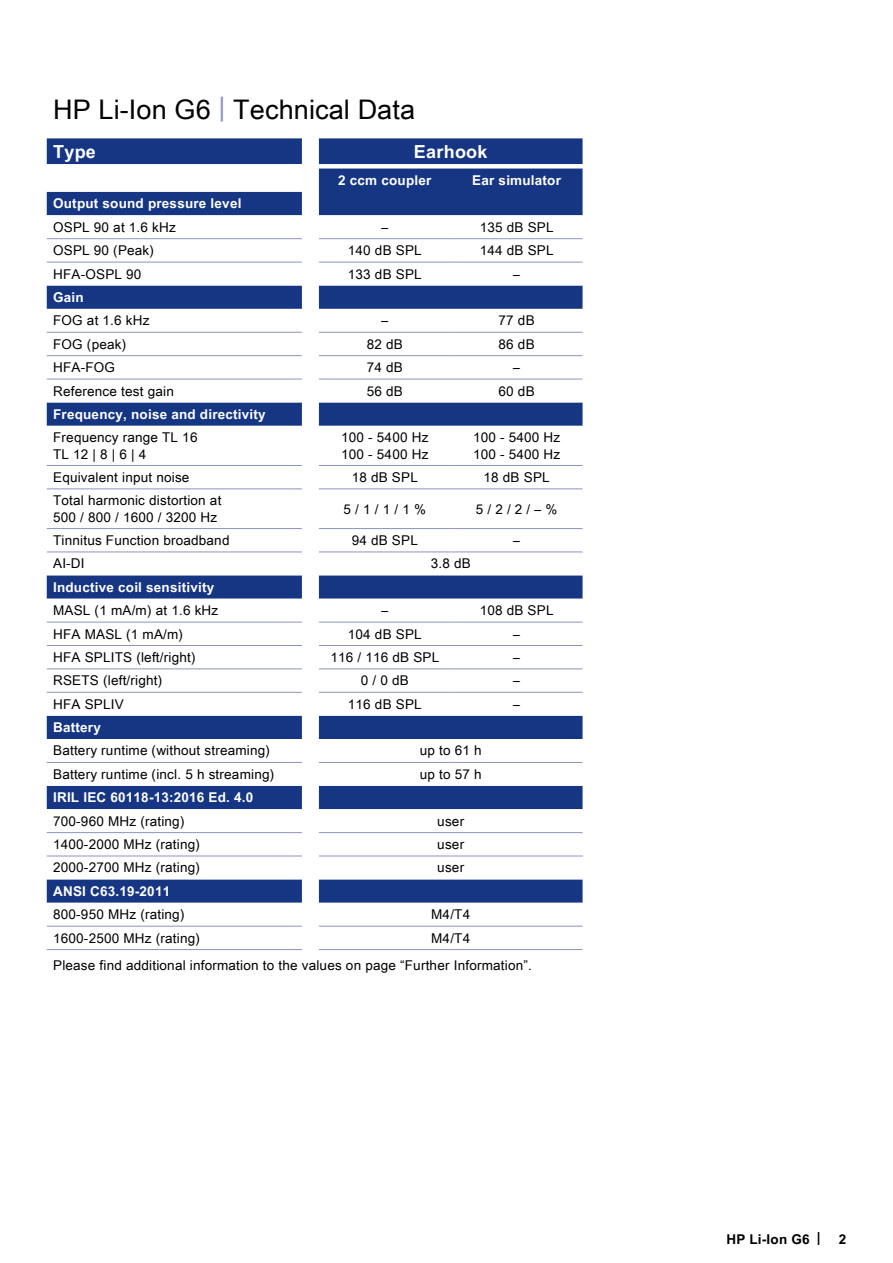
<style>
.page{position:relative;width:893px;height:1263px;background:#fff}
.page>*{position:absolute;margin:0;border:0;box-sizing:border-box;transform-origin:0 0}
.t1{font:27px "Arial Unicode MS";letter-spacing:.005em;color:#000}
.t2{font:700 18px "Arial Unicode MS";letter-spacing:.015em;color:#fff}
.t3{font:13.5px/17.2px "Arial Unicode MS";letter-spacing:.015em;color:#000}
.t4{font:700 13.5px "Arial Unicode MS";letter-spacing:.015em;color:#fff}
.t5{font:700 13.5px "Arial Unicode MS";letter-spacing:.015em;color:#000}
.s1{color:#8f93c0}
</style>
<div class="page">
<svg style="left:47px;top:138px;width:536px;height:765px;fill:#163683"></svg>
<svg style="left:47px;top:215px;width:255px;height:711px"></svg>
<svg style="left:319px;top:215px;width:264px;height:711px"></svg>
<hr style="left:47px;top:238px;width:255px;height:1px;background:#8f93c0">
<hr style="left:319px;top:238px;width:132px;height:1px;background:#8f93c0">
<hr style="left:451px;top:238px;width:132px;height:1px;background:#8f93c0">
<hr style="left:47px;top:262px;width:255px;height:1px;background:#8f93c0">
<hr style="left:319px;top:262px;width:132px;height:1px;background:#8f93c0">
<hr style="left:451px;top:262px;width:132px;height:1px;background:#8f93c0">
<hr style="left:47px;top:332px;width:255px;height:1px;background:#8f93c0">
<hr style="left:47px;top:355px;width:255px;height:1px;background:#8f93c0">
<hr style="left:319px;top:332px;width:132px;height:1px;background:#8f93c0">
<hr style="left:319px;top:355px;width:132px;height:1px;background:#8f93c0">
<hr style="left:451px;top:332px;width:132px;height:1px;background:#8f93c0">
<hr style="left:451px;top:355px;width:132px;height:1px;background:#8f93c0">
<hr style="left:47px;top:379px;width:255px;height:1px;background:#8f93c0">
<hr style="left:319px;top:379px;width:132px;height:1px;background:#8f93c0">
<hr style="left:451px;top:379px;width:132px;height:1px;background:#8f93c0">
<hr style="left:47px;top:465px;width:255px;height:1px;background:#8f93c0">
<hr style="left:47px;top:488px;width:255px;height:1px;background:#8f93c0">
<hr style="left:319px;top:465px;width:132px;height:1px;background:#8f93c0">
<hr style="left:319px;top:488px;width:132px;height:1px;background:#8f93c0">
<hr style="left:451px;top:465px;width:132px;height:1px;background:#8f93c0">
<hr style="left:451px;top:488px;width:132px;height:1px;background:#8f93c0">
<hr style="left:47px;top:528px;width:255px;height:1px;background:#8f93c0">
<hr style="left:319px;top:528px;width:132px;height:1px;background:#8f93c0">
<hr style="left:451px;top:528px;width:132px;height:1px;background:#8f93c0">
<hr style="left:47px;top:552px;width:255px;height:1px;background:#8f93c0">
<hr style="left:319px;top:552px;width:132px;height:1px;background:#8f93c0">
<hr style="left:451px;top:552px;width:132px;height:1px;background:#8f93c0">
<hr style="left:47px;top:622px;width:255px;height:1px;background:#8f93c0">
<hr style="left:47px;top:645px;width:255px;height:1px;background:#8f93c0">
<hr style="left:47px;top:668px;width:255px;height:1px;background:#8f93c0">
<hr style="left:319px;top:622px;width:132px;height:1px;background:#8f93c0">
<hr style="left:319px;top:645px;width:132px;height:1px;background:#8f93c0">
<hr style="left:319px;top:668px;width:132px;height:1px;background:#8f93c0">
<hr style="left:451px;top:622px;width:132px;height:1px;background:#8f93c0">
<hr style="left:451px;top:645px;width:132px;height:1px;background:#8f93c0">
<hr style="left:451px;top:668px;width:132px;height:1px;background:#8f93c0">
<hr style="left:47px;top:692px;width:255px;height:1px;background:#8f93c0">
<hr style="left:319px;top:692px;width:132px;height:1px;background:#8f93c0">
<hr style="left:451px;top:692px;width:132px;height:1px;background:#8f93c0">
<hr style="left:47px;top:762px;width:255px;height:1px;background:#8f93c0">
<hr style="left:319px;top:762px;width:132px;height:1px;background:#8f93c0">
<hr style="left:451px;top:762px;width:132px;height:1px;background:#8f93c0">
<hr style="left:47px;top:832px;width:255px;height:1px;background:#8f93c0">
<hr style="left:319px;top:832px;width:132px;height:1px;background:#8f93c0">
<hr style="left:451px;top:832px;width:132px;height:1px;background:#8f93c0">
<hr style="left:47px;top:856px;width:255px;height:1px;background:#8f93c0">
<hr style="left:319px;top:856px;width:132px;height:1px;background:#8f93c0">
<hr style="left:451px;top:856px;width:132px;height:1px;background:#8f93c0">
<hr style="left:47px;top:926px;width:255px;height:1px;background:#8f93c0">
<hr style="left:319px;top:926px;width:132px;height:1px;background:#8f93c0">
<hr style="left:451px;top:926px;width:132px;height:1px;background:#8f93c0">
<hr style="left:47px;top:949px;width:255px;height:1px;background:#8f93c0">
<hr style="left:319px;top:949px;width:132px;height:1px;background:#8f93c0">
<hr style="left:451px;top:949px;width:132px;height:1px;background:#8f93c0">
<h1 class="t1" style="left:53px;top:90px;width:363px">HP Li-Ion G6 <span class="s1">|</span> Technical Data</h1>
<h2 class="t2" style="left:53px;top:138px;width:44px">Type</h2>
<h2 class="t2" style="left:414px;top:138px;width:75px">Earhook</h2>
<p class="t4" style="left:338px;top:170px;width:95px">2 ccm coupler</p>
<p class="t4" style="left:472px;top:170px;width:90px">Ear simulator</p>
<p class="t4" style="left:53px;top:194px;width:190px">Output sound pressure level</p>
<p class="t3" style="left:53px;top:218px;width:124px">OSPL 90 at 1.6 kHz</p>
<p class="t3" style="left:381px;top:218px;width:8px">–</p>
<p class="t3" style="left:480px;top:218px;width:75px">135 dB SPL</p>
<p class="t3" style="left:53px;top:242px;width:102px">OSPL 90 (Peak)</p>
<p class="t3" style="left:348px;top:242px;width:75px">140 dB SPL</p>
<p class="t3" style="left:480px;top:242px;width:75px">144 dB SPL</p>
<p class="t3" style="left:53px;top:265px;width:90px">HFA-OSPL 90</p>
<p class="t3" style="left:348px;top:265px;width:75px">133 dB SPL</p>
<p class="t3" style="left:513px;top:265px;width:8px">–</p>
<p class="t4" style="left:53px;top:287px;width:32px">Gain</p>
<p class="t3" style="left:53px;top:312px;width:98px">FOG at 1.6 kHz</p>
<p class="t3" style="left:381px;top:312px;width:8px">–</p>
<p class="t3" style="left:499px;top:312px;width:38px">77 dB</p>
<p class="t3" style="left:53px;top:335px;width:75px">FOG (peak)</p>
<p class="t3" style="left:367px;top:335px;width:38px">82 dB</p>
<p class="t3" style="left:499px;top:335px;width:38px">86 dB</p>
<p class="t3" style="left:53px;top:358px;width:63px">HFA-FOG</p>
<p class="t3" style="left:367px;top:358px;width:38px">74 dB</p>
<p class="t3" style="left:513px;top:358px;width:8px">–</p>
<p class="t3" style="left:53px;top:382px;width:122px">Reference test gain</p>
<p class="t3" style="left:367px;top:382px;width:38px">56 dB</p>
<p class="t3" style="left:499px;top:382px;width:38px">60 dB</p>
<p class="t4" style="left:53px;top:404px;width:214px">Frequency, noise and directivity</p>
<p class="t3" style="left:53px;top:428px;width:146px">Frequency range TL 16<br>TL 12 | 8 | 6 | 4</p>
<p class="t3" style="left:341px;top:428px;width:89px">100 - 5400 Hz<br>100 - 5400 Hz</p>
<p class="t3" style="left:473px;top:428px;width:89px">100 - 5400 Hz<br>100 - 5400 Hz</p>
<p class="t3" style="left:53px;top:468px;width:138px">Equivalent input noise</p>
<p class="t3" style="left:352px;top:468px;width:68px">18 dB SPL</p>
<p class="t3" style="left:484px;top:468px;width:68px">18 dB SPL</p>
<p class="t3" style="left:53px;top:491px;width:170px">Total harmonic distortion at<br>500 / 800 / 1600 / 3200 Hz</p>
<p class="t3" style="left:344px;top:500px;width:84px">5 / 1 / 1 / 1 %</p>
<p class="t3" style="left:476px;top:500px;width:83px">5 / 2 / 2 / – %</p>
<p class="t3" style="left:53px;top:531px;width:178px">Tinnitus Function broadband</p>
<p class="t3" style="left:352px;top:531px;width:68px">94 dB SPL</p>
<p class="t3" style="left:513px;top:531px;width:8px">–</p>
<p class="t3" style="left:53px;top:555px;width:33px">AI-DI</p>
<p class="t3" style="left:431px;top:555px;width:42px">3.8 dB</p>
<p class="t4" style="left:53px;top:577px;width:163px">Inductive coil sensitivity</p>
<p class="t3" style="left:53px;top:601px;width:167px">MASL (1 mA/m) at 1.6 kHz</p>
<p class="t3" style="left:381px;top:601px;width:8px">–</p>
<p class="t3" style="left:480px;top:601px;width:75px">108 dB SPL</p>
<p class="t3" style="left:53px;top:625px;width:132px">HFA MASL (1 mA/m)</p>
<p class="t3" style="left:348px;top:625px;width:75px">104 dB SPL</p>
<p class="t3" style="left:513px;top:625px;width:8px">–</p>
<p class="t3" style="left:53px;top:648px;width:144px">HFA SPLITS (left/right)</p>
<p class="t3" style="left:330px;top:648px;width:110px">116 / 116 dB SPL</p>
<p class="t3" style="left:513px;top:648px;width:8px">–</p>
<p class="t3" style="left:53px;top:672px;width:111px">RSETS (left/right)</p>
<p class="t3" style="left:361px;top:672px;width:49px">0 / 0 dB</p>
<p class="t3" style="left:513px;top:672px;width:8px">–</p>
<p class="t3" style="left:53px;top:695px;width:72px">HFA SPLIV</p>
<p class="t3" style="left:348px;top:695px;width:75px">116 dB SPL</p>
<p class="t3" style="left:513px;top:695px;width:8px">–</p>
<p class="t4" style="left:53px;top:717px;width:49px">Battery</p>
<p class="t3" style="left:53px;top:742px;width:218px">Battery runtime (without streaming)</p>
<p class="t3" style="left:420px;top:742px;width:63px">up to 61 h</p>
<p class="t3" style="left:53px;top:765px;width:223px">Battery runtime (incl. 5 h streaming)</p>
<p class="t3" style="left:420px;top:765px;width:63px">up to 57 h</p>
<p class="t4" style="left:53px;top:787px;width:202px">IRIL IEC 60118-13:2016 Ed. 4.0</p>
<p class="t3" style="left:53px;top:812px;width:133px">700-960 MHz (rating)</p>
<p class="t3" style="left:437px;top:812px;width:28px">user</p>
<p class="t3" style="left:53px;top:835px;width:148px">1400-2000 MHz (rating)</p>
<p class="t3" style="left:437px;top:835px;width:28px">user</p>
<p class="t3" style="left:53px;top:859px;width:148px">2000-2700 MHz (rating)</p>
<p class="t3" style="left:437px;top:859px;width:28px">user</p>
<p class="t4" style="left:53px;top:881px;width:119px">ANSI C63.19-2011</p>
<p class="t3" style="left:53px;top:905px;width:133px">800-950 MHz (rating)</p>
<p class="t3" style="left:431px;top:905px;width:41px">M4/T4</p>
<p class="t3" style="left:53px;top:929px;width:148px">1600-2500 MHz (rating)</p>
<p class="t3" style="left:53px;top:924px;width:480px;line-height:27.5px;text-indent:378px">M4/T4<br>Please find additional information to the values on page “Further Information”.</p>
<p class="t5" style="left:726px;top:1229px;width:96px">HP Li-Ion G6 |</p>
<p class="t5" style="left:839px;top:1229px;width:9px">2</p>
</div>
